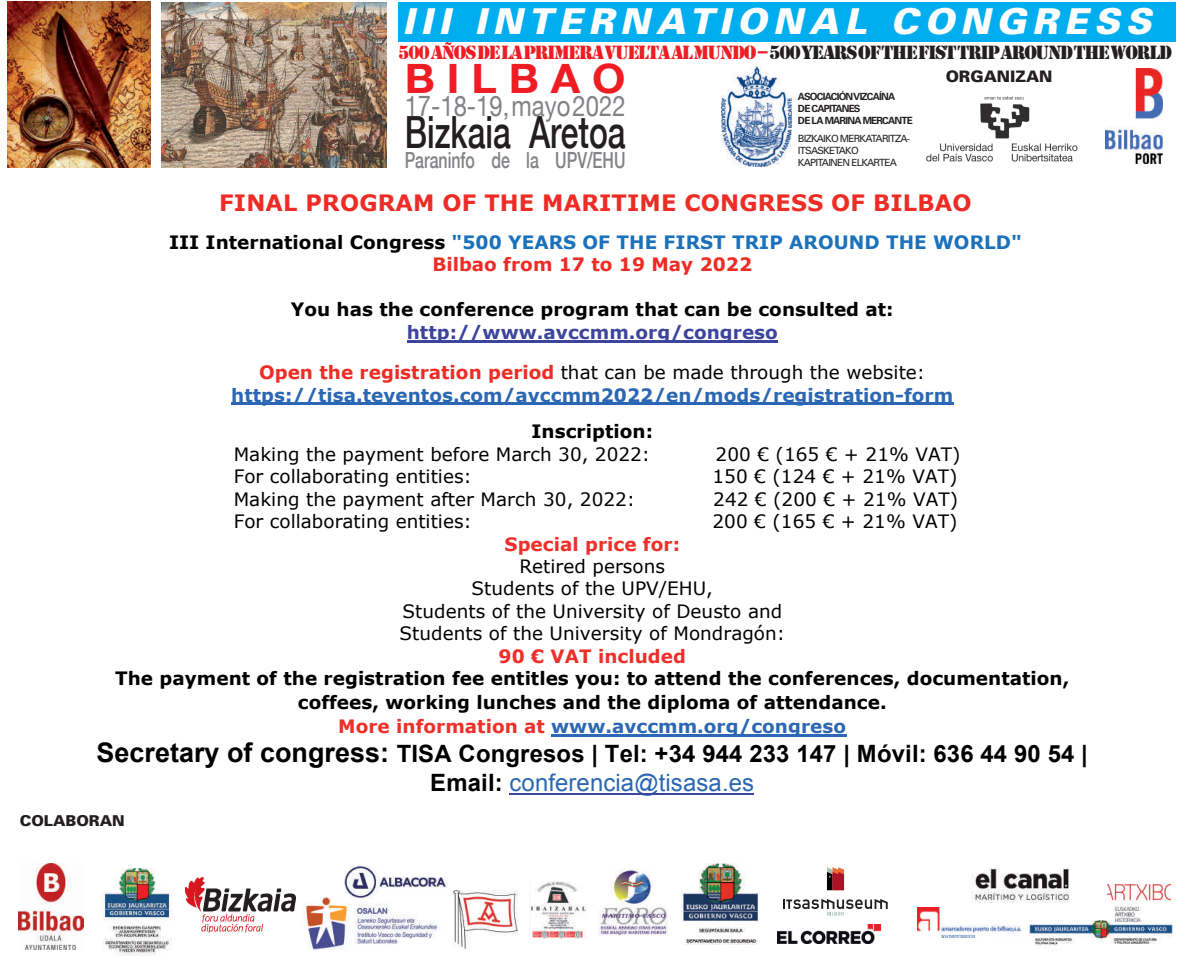
<style>
.page{position:relative;width:1191px;height:978px;background:#fff}
.page>*{position:absolute;margin:0;border:0;box-sizing:border-box;transform-origin:0 0}
.t1{font:500 44.4px "Helvetica Neue";color:#231f20;scale:.72 1}
.t2{font:700 40.5px "Helvetica Neue";letter-spacing:.28em;color:#ee1d23;scale:1.06 1}
.t3{font:italic 900 35.7px "Univers";letter-spacing:.17em;color:#fff}
.t4{font:28.5px "Helvetica Neue";color:#808285;scale:.83 1}
.t5{font:23.85px "Arial Bold MS";letter-spacing:.005em;color:#000}
.t6{font:23.85px "Arial MS";letter-spacing:.005em;color:#2b67b2}
.t7{font:700 22.5px "Verdana";letter-spacing:.01em;color:#ee2c26}
.t8{font:500 22.2px "Helvetica Neue";color:#808285;scale:.72 1}
.t9{font:19.8px "Stencil";letter-spacing:-.06em;color:#231f20}
.t10{font:18.45px/22.4px "Verdana";color:#000;text-align:center}
.t11{font:700 18.45px/23.9px "Verdana";color:#000;text-align:center}
.t12{font:700 18.45px/22.5px "Verdana";color:#1b71ba;text-align:center}
.t13{font:700 18.45px "Verdana";color:#2b67b2}
.t14{font:700 18.45px "Verdana";color:#ee2f2a}
.t15{font:900 15.9px "Univers";color:#231f20}
.t16{font:900 15px "Univers";color:#231f20}
.t17{font:9.9px/11.9px "Univers";letter-spacing:-.08em;color:#231f20}
.t18{font:700 9.9px/11.9px "Univers";letter-spacing:-.08em;color:#231f20}
.s1{color:#ee1d23}
.s2{color:#000}
.s3{color:#ee2c26}
.s4{font-weight:700;color:#3c449c}
.s5{font-weight:700;color:#ee2c26}
.s6{color:#ee2f2a}
.s7{color:#2b67b2}
.s8{font-size:27px}
.s9{font-family:"Arial Bold MS";color:#000}
</style>
<div class="page">
<hr style="left:407px;top:340px;width:370px;height:2px;background:#3c449c">
<hr style="left:231px;top:403px;width:722px;height:2px;background:#2b67b2">
<hr style="left:551px;top:734px;width:295px;height:2px;background:#2b67b2">
<hr style="left:509px;top:793px;width:245px;height:2px;background:#3c449c">
<div style="left:398px;top:2px;width:777px;height:39px;background:#00aeef"></div>
<img style="left:721px;top:66px;width:70px;height:100px">
<img style="left:7px;top:2px;width:143px;height:165px">
<img style="left:1105px;top:69px;width:57px;height:94px">
<img style="left:926px;top:96px;width:152px;height:66px">
<img style="left:161px;top:2px;width:225px;height:165px">
<img style="left:918px;top:907px;width:102px;height:31px">
<img style="left:777px;top:925px;width:103px;height:18px">
<img style="left:1029px;top:920px;width:143px;height:26px">
<img style="left:1107px;top:884px;width:63px;height:37px">
<img style="left:971px;top:867px;width:99px;height:35px">
<img style="left:305px;top:897px;width:133px;height:53px">
<img style="left:599px;top:869px;width:69px;height:66px">
<img style="left:185px;top:877px;width:110px;height:56px">
<img style="left:454px;top:890px;width:64px;height:59px">
<img style="left:102px;top:868px;width:70px;height:88px">
<img style="left:529px;top:882px;width:57px;height:57px">
<img style="left:18px;top:863px;width:65px;height:86px">
<img style="left:681px;top:864px;width:78px;height:81px">
<svg style="left:827px;top:867px;width:17px;height:23px"></svg>
<svg style="left:783px;top:899px;width:104px;height:16px"></svg>
<img style="left:345px;top:865px;width:103px;height:34px">
<h3 class="t3" style="left:402px;top:-1px;width:750px">III INTERNATIONAL CONGRESS</h3>
<h2 class="t2" style="left:405px;top:42px;width:210px">BILBAO</h2>
<p class="t15" style="left:945px;top:67px;width:108px">ORGANIZAN</p>
<h3 class="t4" style="left:405px;top:82px;width:268px">17-18-19, mayo 2022</h3>
<p class="t9" style="left:398px;top:41px;width:775px"><span class="s1">500 AÑOS DE LA PRIMERA VUELTA AL MUNDO –</span> 500 YEARS OF THE FIST TRIP AROUND THE WORLD</p>
<p class="t18" style="left:798px;top:91px;width:116px">ASOCIACIÓN VIZCAÍNA<br>DE CAPITANES<br>DE LA MARINA MERCANTE</p>
<p class="t17" style="left:798px;top:132px;width:114px">BIZKAIKO MERKATARITZA-<br>ITSASKETAKO<br>KAPITAINEN ELKARTEA</p>
<h1 class="t1" style="left:405px;top:97px;width:308px">Bizkaia Aretoa</h1>
<p class="t8" style="left:405px;top:142px;width:308px">Paraninfo de la UPV/EHU</p>
<p class="t7" style="left:219px;top:188px;width:754px">FINAL PROGRAM OF THE MARITIME CONGRESS OF BILBAO</p>
<p class="t12" style="left:169px;top:231px;width:854px"><span class="s2">III International Congress</span> "500 YEARS OF THE FIRST TRIP AROUND THE WORLD"<br><span class="s3">Bilbao from 17 to 19 May 2022</span></p>
<p class="t11" style="left:291px;top:297px;width:604px">You has the conference program that can be consulted at:</p>
<p class="t10" style="left:259px;top:311px;width:668px;line-height:40.2px"><span class="s4">http://www.avccmm.org/congreso<br></span><span class="s5">Open the registration period</span> that can be made through the website:</p>
<p class="t13" style="left:231px;top:383px;width:723px">https://tisa.teventos.com/avccmm2022/en/mods/registration-form</p>
<p class="t11" style="left:531px;top:420px;width:123px">Inscription:</p>
<p class="t10" style="left:234px;top:442px;width:418px">Making the payment before March 30, 2022:</p>
<p class="t10" style="left:715px;top:442px;width:246px">200 ! (165 ! + 21% VAT)</p>
<p class="t10" style="left:234px;top:465px;width:240px">For collaborating entities:</p>
<p class="t10" style="left:712px;top:465px;width:246px">150 ! (124 ! + 21% VAT)</p>
<p class="t10" style="left:234px;top:487px;width:403px">Making the payment after March 30, 2022:</p>
<p class="t10" style="left:713px;top:487px;width:246px">242 ! (200 ! + 21% VAT)</p>
<p class="t10" style="left:234px;top:510px;width:240px">For collaborating entities:</p>
<p class="t10" style="left:712px;top:510px;width:246px">200 ! (165 ! + 21% VAT)</p>
<p class="t14" style="left:504px;top:532px;width:177px">Special price for:</p>
<p class="t10" style="left:399px;top:555px;width:387px">Retired persons<br>Students of the UPV/EHU,<br>Students of the University of Deusto and<br>Students of the University of Mondragón:</p>
<p class="t14" style="left:498px;top:644px;width:189px">90 ! VAT included</p>
<p class="t11" style="left:115px;top:667px;width:955px">The payment of the registration fee entitles you: to attend the conferences, documentation, coffees, working lunches and the diploma of attendance.<br><span class="s6">More information at</span> <span class="s7">www.avccmm.org/congreso</span></p>
<p class="t5" style="left:97px;top:741px;width:993px"><span class="s8">Secretary of congress:</span> TISA Congresos | Tel: +34 944 233 147 | Móvil: 636 44 90 54 |</p>
<p class="t6" style="left:430px;top:769px;width:325px"><span class="s9">Email:</span> conferencia@tisasa.es</p>
<p class="t16" style="left:20px;top:811px;width:106px">COLABORAN</p>
</div>
